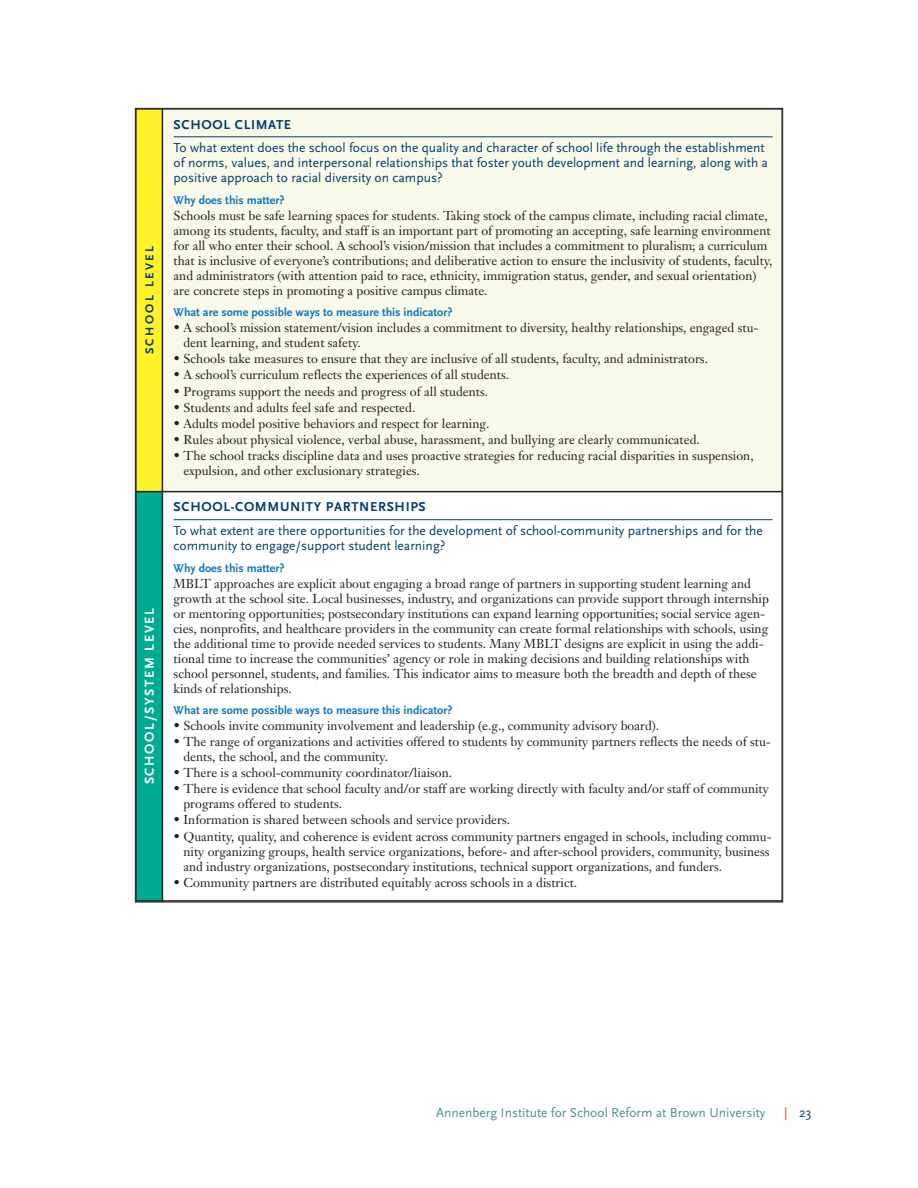
<style>
.page{position:relative;width:918px;height:1188px;background:#fff}
.page>*{position:absolute;margin:0;border:0;box-sizing:border-box;transform-origin:0 0}
.t1{font:13.5px/15px "Scala Sans";color:#033c6e}
.t2{font:13.5px "Scala Sans";color:#518d98}
.t3{font:700 13.5px "Scala Sans";letter-spacing:.05em;color:#033c6e}
.t4{font:700 13.5px "Scala Sans";letter-spacing:.125em;color:#fff}
.t5{font:12.75px/15px "Janson Text";color:#231f20}
.t6{font:700 12px "Scala Sans";color:#1077be}
.t7{font:700 12px "Scala Sans";letter-spacing:.2em;color:#033c6e}
.s1{color:#ee3f3e}
</style>
<div class="page">
<div style="left:136px;top:109px;width:26px;height:383px;background:#fff229"></div>
<div style="left:162px;top:109px;width:620px;height:383px;background:#f9f9e9"></div>
<hr style="left:174px;top:137px;width:599px;height:1px;background:#033c6e">
<div style="left:136px;top:492px;width:26px;height:410px;background:#00ab91"></div>
<hr style="left:174px;top:519px;width:599px;height:1px;background:#033c6e">
<hr style="left:136px;top:109px;width:1px;height:793px;background:#231f20">
<hr style="left:162px;top:109px;width:1px;height:793px;background:#231f20">
<hr style="left:782px;top:109px;width:1px;height:793px;background:#231f20">
<hr style="left:136px;top:109px;width:646px;height:1px;background:#231f20">
<hr style="left:136px;top:491px;width:646px;height:1px;background:#231f20">
<hr style="left:136px;top:900px;width:646px;height:2px;background:#231f20">
<p class="t7" style="left:145px;top:354px;width:110px;rotate:-90deg">SCHOOL LEVEL</p>
<p class="t4" style="left:144px;top:784px;width:178px;rotate:-90deg">SCHOOL/SYSTEM LEVEL</p>
<p class="t3" style="left:174px;top:119px;width:119px">SCHOOL CLIMATE</p>
<p class="t1" style="left:174px;top:141px;width:596px">To what extent does the school focus on the quality and character of school life through the establishment of norms, values, and interpersonal relationships that foster youth development and learning, along with a positive approach to racial diversity on campus?</p>
<p class="t6" style="left:174px;top:195px;width:113px">Why does this matter?</p>
<p class="t5" style="left:174px;top:209px;width:600px">Schools must be safe learning spaces for students. Taking stock of the campus climate, including racial climate, among its students, faculty, and staff is an important part of promoting an accepting, safe learning environment for all who enter their school. A school’s vision/mission that includes a commitment to pluralism; a curriculum that is inclusive of everyone’s contributions; and deliberative action to ensure the inclusivity of students, faculty, and administrators (with attention paid to race, ethnicity, immigration status, gender, and sexual orientation) are concrete steps in promoting a positive campus climate.</p>
<p class="t6" style="left:174px;top:307px;width:280px">What are some possible ways to measure this indicator?</p>
<p class="t5" style="left:183px;top:322px;width:577px;text-indent:-10px">• A school’s mission statement/vision includes a commitment to diversity, healthy relationships, engaged stu&shy;dent learning, and student safety.</p>
<p class="t5" style="left:174px;top:353px;width:536px">• Schools take measures to ensure that they are inclusive of all students, faculty, and administrators.</p>
<p class="t5" style="left:174px;top:369px;width:337px">• A school’s curriculum reflects the experiences of all students.</p>
<p class="t5" style="left:174px;top:385px;width:316px">• Programs support the needs and progress of all students.</p>
<p class="t5" style="left:174px;top:401px;width:243px">• Students and adults feel safe and respected.</p>
<p class="t5" style="left:174px;top:417px;width:317px">• Adults model positive behaviors and respect for learning.</p>
<p class="t5" style="left:174px;top:433px;width:528px">• Rules about physical violence, verbal abuse, harassment, and bullying are clearly communicated.</p>
<p class="t5" style="left:183px;top:449px;width:572px;text-indent:-10px">• The school tracks discipline data and uses proactive strategies for reducing racial disparities in suspension, expulsion, and other exclusionary strategies.</p>
<p class="t3" style="left:174px;top:502px;width:254px">SCHOOL-COMMUNITY PARTNERSHIPS</p>
<p class="t1" style="left:174px;top:524px;width:591px">To what extent are there opportunities for the development of school-community partnerships and for the community to engage/support student learning?</p>
<p class="t6" style="left:174px;top:563px;width:113px">Why does this matter?</p>
<p class="t5" style="left:174px;top:577px;width:597px">MBLT approaches are explicit about engaging a broad range of partners in supporting student learning and growth at the school site. Local businesses, industry, and organizations can provide support through internship or mentoring opportunities; postsecondary institutions can expand learning opportunities; social service agen&shy;cies, nonprofits, and healthcare providers in the community can create formal relationships with schools, using the additional time to provide needed services to students. Many MBLT designs are explicit in using the addi&shy;tional time to increase the communities’ agency or role in making decisions and building relationships with school personnel, students, and families. This indicator aims to measure both the breadth and depth of these kinds of relationships.</p>
<p class="t6" style="left:174px;top:705px;width:280px">What are some possible ways to measure this indicator?</p>
<p class="t5" style="left:174px;top:720px;width:487px">• Schools invite community involvement and leadership (e.g., community advisory board).</p>
<p class="t5" style="left:183px;top:736px;width:589px;text-indent:-10px">• The range of organizations and activities offered to students by community partners reflects the needs of stu&shy;dents, the school, and the community.</p>
<p class="t5" style="left:174px;top:767px;width:280px">• There is a school-community coordinator/liaison.</p>
<p class="t5" style="left:183px;top:783px;width:587px;text-indent:-10px">• There is evidence that school faculty and/or staff are working directly with faculty and/or staff of community programs offered to students.</p>
<p class="t5" style="left:174px;top:814px;width:338px">• Information is shared between schools and service providers.</p>
<p class="t5" style="left:183px;top:830px;width:590px;text-indent:-10px">• Quantity, quality, and coherence is evident across community partners engaged in schools, including commu&shy;nity organizing groups, health service organizations, before- and after-school providers, community, business and industry organizations, postsecondary institutions, technical support organizations, and funders.</p>
<p class="t5" style="left:174px;top:876px;width:405px">• Community partners are distributed equitably across schools in a district.</p>
<p class="t2" style="left:436px;top:1107px;width:331px">Annenberg Institute for School Reform at Brown University</p>
<p class="t1" style="left:784px;top:1106px;width:29px"><span class="s1">|</span> 23</p>
</div>
